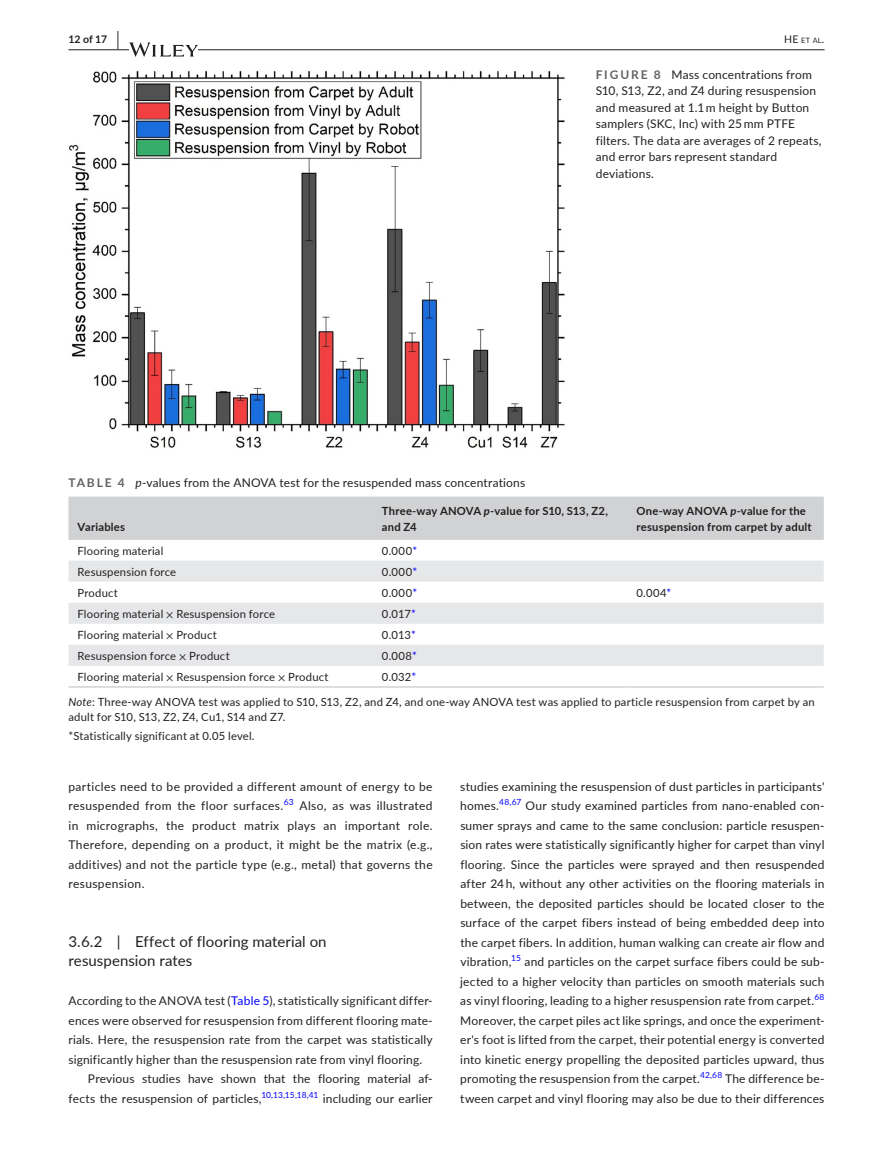
<style>
.page{position:relative;width:893px;height:1174px;background:#fff}
.page>*{position:absolute;margin:0;border:0;box-sizing:border-box;transform-origin:0 0}
.t1{font:15px/19.5px "Lato";letter-spacing:.005em;color:#231f20}
.t2{font:12px/19.5px "Lato";letter-spacing:.015em;color:#231f20;text-align:justify}
.t3{font:11.25px/15.8px "Lato";letter-spacing:.015em;color:#231f20}
.t4{font:700 11.25px/15.8px "Lato";letter-spacing:.02em;color:#231f20}
.t5{font:700 10.5px "Lato";color:#231f20}
.t6{font:8.4px "Lato";color:#00f}
.t7{font:7.35px "Lato";color:#231f20}
.s1{font-size:19.5px}
.s2{font-size:10.5px}
.s3{font-weight:700;color:#636366}
.s4{font-style:italic}
.s5{color:#00f}
.s6{font-family:"STIX"}
</style>
<div class="page">
<hr style="left:68px;top:49px;width:756px;height:1px;background:#231f20">
<svg style="left:129px;top:42px;width:69px;height:15px"></svg>
<img style="left:69px;top:71px;width:496px;height:377px">
<div style="left:68px;top:496px;width:756px;height:44px;background:#d1d2d4"></div>
<svg style="left:68px;top:560px;width:756px;height:106px;fill:#e6e7e9"></svg>
<hr style="left:68px;top:686px;width:305px;height:1px;background:#d1d2d4">
<hr style="left:373px;top:686px;width:255px;height:1px;background:#d1d2d4">
<hr style="left:628px;top:686px;width:196px;height:1px;background:#d1d2d4">
<p class="t5" style="left:68px;top:31px;width:52px">12 of 17 <span class="s1">|</span></p>
<p class="t7" style="left:784px;top:35px;width:42px"><span class="s2">HE</span> et al<span class="s2">.</span></p>
<p class="t2" style="left:596px;top:66px;width:227px;line-height:16.5px;text-align:left"><span class="s3">FIGURE 8</span> Mass concentrations from S10, S13, Z2, and Z4 during resuspension and measured at 1.1 m height by Button samplers (SKC, Inc) with 25 mm PTFE filters. The data are averages of 2 repeats, and error bars represent standard deviations.</p>
<p class="t2" style="left:68px;top:472px;width:458px"><span class="s3">TABLE 4</span> <span class="s4">p</span>-values from the ANOVA test for the resuspended mass concentrations</p>
<p class="t4" style="left:77px;top:518px;width:49px">Variables</p>
<p class="t4" style="left:382px;top:502px;width:228px">Three-way ANOVA <span class="s4">p</span>-value for S10, S13, Z2, and Z4</p>
<p class="t4" style="left:637px;top:502px;width:177px">One-way ANOVA <span class="s4">p</span>-value for the resuspension from carpet by adult</p>
<p class="t3" style="left:77px;top:542px;width:87px">Flooring material</p>
<p class="t3" style="left:382px;top:542px;width:37px">0.000<span class="s5">*</span></p>
<p class="t3" style="left:77px;top:563px;width:100px">Resuspension force</p>
<p class="t3" style="left:382px;top:563px;width:37px">0.000<span class="s5">*</span></p>
<p class="t3" style="left:77px;top:584px;width:42px">Product</p>
<p class="t3" style="left:382px;top:584px;width:37px">0.000<span class="s5">*</span></p>
<p class="t3" style="left:637px;top:584px;width:36px">0.004<span class="s5">*</span></p>
<p class="t3" style="left:77px;top:605px;width:199px">Flooring material <span class="s6">×</span> Resuspension force</p>
<p class="t3" style="left:382px;top:605px;width:35px">0.017<span class="s5">*</span></p>
<p class="t3" style="left:77px;top:626px;width:141px">Flooring material <span class="s6">×</span> Product</p>
<p class="t3" style="left:382px;top:626px;width:36px">0.013<span class="s5">*</span></p>
<p class="t3" style="left:77px;top:647px;width:154px">Resuspension force <span class="s6">×</span> Product</p>
<p class="t3" style="left:382px;top:647px;width:36px">0.008<span class="s5">*</span></p>
<p class="t3" style="left:77px;top:668px;width:253px">Flooring material <span class="s6">×</span> Resuspension force <span class="s6">×</span> Product</p>
<p class="t3" style="left:382px;top:668px;width:36px">0.032<span class="s5">*</span></p>
<p class="t3" style="left:68px;top:693px;width:748px"><span class="s4">Note</span>: Three-way ANOVA test was applied to S10, S13, Z2, and Z4, and one-way ANOVA test was applied to particle resuspension from carpet by an adult for S10, S13, Z2, Z4, Cu1, S14 and Z7.</p>
<p class="t3" style="left:68px;top:727px;width:188px">*Statistically significant at 0.05 level.</p>
<p class="t2" style="left:68px;top:776px;width:366px">particles need to be provided a different amount of energy to be resuspended from the floor surfaces.</p>
<p class="t6" style="left:284px;top:796px;width:12px">63</p>
<p class="t2" style="left:68px;top:795px;width:366px;text-indent:231px">Also, as was illustrated in micrographs, the product matrix plays an important role.<br>Therefore, depending on a product, it might be the matrix (e.g., additives) and not the particle type (e.g., metal) that governs the resuspension.</p>
<p class="t1" style="left:68px;top:931px;width:260px">3.6.2 | Effect of flooring material on resuspension rates</p>
<p class="t2" style="left:68px;top:990px;width:366px">According to the ANOVA test (<span class="s5">Table 5</span>), statistically significant differ-</p>
<p class="t2" style="left:68px;top:1010px;width:366px">ences were observed for resuspension from different flooring mate-</p>
<p class="t2" style="left:68px;top:1029px;width:366px">rials. Here, the resuspension rate from the carpet was statistically</p>
<p class="t2" style="left:68px;top:1049px;width:355px">significantly higher than the resuspension rate from vinyl flooring.</p>
<p class="t2" style="left:88px;top:1068px;width:346px">Previous studies have shown that the flooring material af-</p>
<p class="t2" style="left:68px;top:1088px;width:366px">fects the resuspension of particles,<sup>10,13,15,18,41</sup> including our earlier</p>
<p class="t2" style="left:460px;top:776px;width:366px">studies examining the resuspension of dust particles in participants' homes.<sup>48,67</sup> Our study examined particles from nano-enabled con&shy;sumer sprays and came to the same conclusion: particle resuspen&shy;sion rates were statistically significantly higher for carpet than vinyl flooring. Since the particles were sprayed and then resuspended after 24 h, without any other activities on the flooring materials in between, the deposited particles should be located closer to the surface of the carpet fibers instead of being embedded deep into the carpet fibers. In addition, human walking can create air flow and vibration,</p>
<p class="t6" style="left:511px;top:952px;width:11px">15</p>
<p class="t2" style="left:460px;top:951px;width:366px;text-indent:64px">and particles on the carpet surface fibers could be sub&shy;jected to a higher velocity than particles on smooth materials such as vinyl flooring, leading to a higher resuspension rate from carpet.</p>
<p class="t6" style="left:814px;top:991px;width:11px">68</p>
<p class="t2" style="left:460px;top:1010px;width:366px">Moreover, the carpet piles act like springs, and once the experiment&shy;er's foot is lifted from the carpet, their potential energy is converted into kinetic energy propelling the deposited particles upward, thus promoting the resuspension from the carpet.<sup>42,68</sup> The difference be&shy;tween carpet and vinyl flooring may also be due to their differences</p>
</div>
